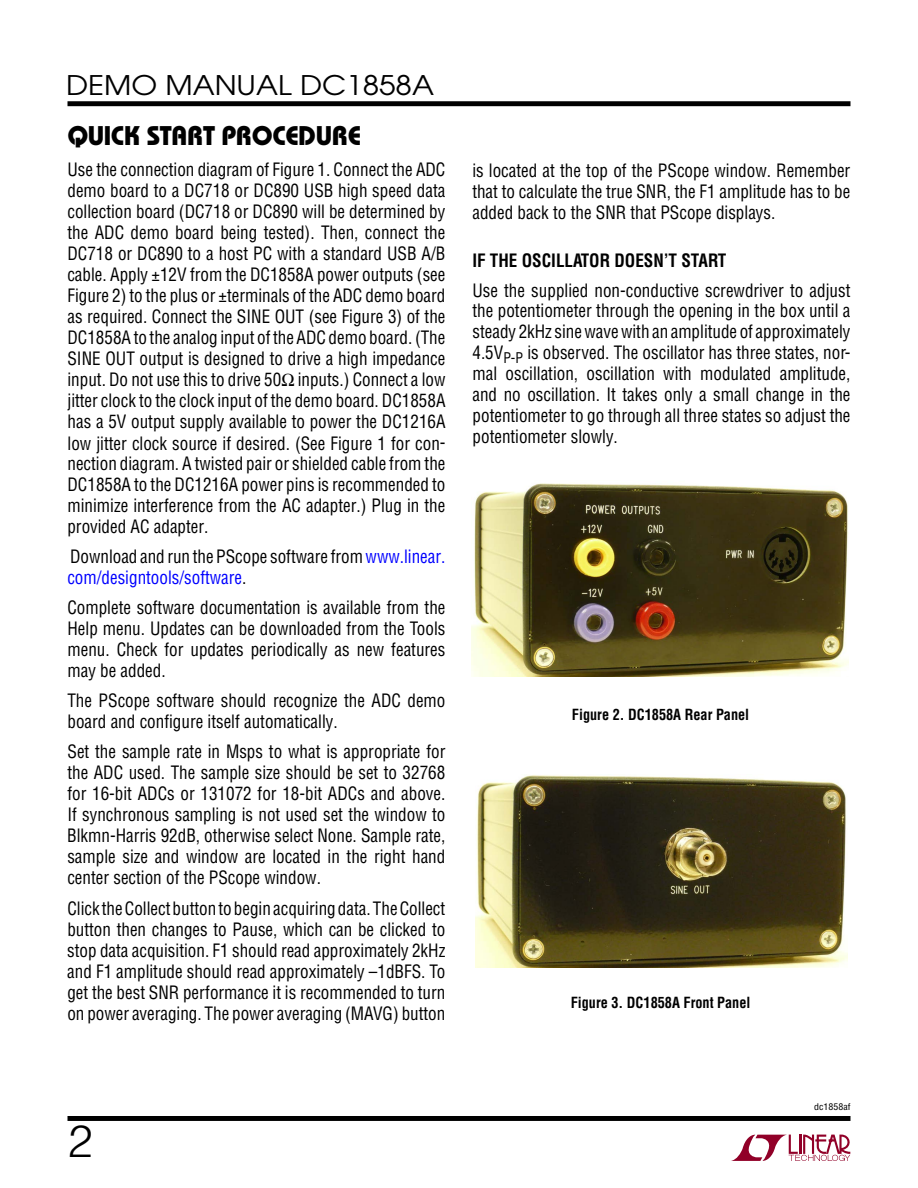
<style>
.page{position:relative;width:918px;height:1188px;background:#fff}
.page>*{position:absolute;margin:0;border:0;box-sizing:border-box;transform-origin:0 0}
.t1{font:300 45px "Helvetica";color:#000}
.t2{font:27px "Linear Bauhaus";letter-spacing:-.02em;color:#000}
.t3{font:27px "Avant Garde";color:#000;scale:1.1 1}
.t4{font:18px/21px "Linear Helv Cond";color:#000;text-align:justify;scale:.95 1}
.t5{font:700 18px "Linear Helv Cond";color:#000;scale:.95 1}
.t6{font:700 15px "Linear Helv Cond";color:#000;scale:.95 1}
.t7{font:9px "Linear Helv Cond";color:#000;scale:1.1 1}
.s1{color:#00f}
</style>
<div class="page">
<svg style="left:731px;top:1135px;width:119px;height:26px"></svg>
<div style="left:68px;top:101px;width:782px;height:5px;background:#000"></div>
<div style="left:68px;top:1116px;width:782px;height:5px;background:#000"></div>
<img style="left:475px;top:775px;width:372px;height:193px">
<img style="left:472px;top:483px;width:376px;height:194px">
<h2 class="t3" style="left:66px;top:69px;width:336px">DEMO MANUAL DC1858A</h2>
<h2 class="t2" style="left:68px;top:119px;width:295px">QUICK START PROCEDURE</h2>
<p class="t4" style="left:67px;top:159px;width:400px">Use the connection diagram of Figure 1. Connect the ADC demo board to a DC718 or DC890 USB high speed data collection board (DC718 or DC890 will be determined by the ADC demo board being tested). Then, connect the DC718 or DC890 to a host PC with a standard USB A/B cable. Apply ±12V from the DC1858A power outputs (see Figure 2) to the plus or ±terminals of the ADC demo board as required. Connect the SINE OUT (see Figure 3) of the DC1858A to the analog input of the ADC demo board. (The SINE OUT output is designed to drive a high impedance input. Do not use this to drive 50Ω inputs.) Connect a low jitter clock to the clock input of the demo board. DC1858A has a 5V output supply available to power the DC1216A low jitter clock source if desired. (See Figure 1 for con&shy;nection diagram. A twisted pair or shielded cable from the DC1858A to the DC1216A power pins is recommended to minimize interference from the AC adapter.) Plug in the provided AC adapter.</p>
<p class="t4" style="left:67px;top:546px;width:399px">Download and run the PScope software from<span class="s1">www.linear. com/designtools/software</span>.</p>
<p class="t4" style="left:67px;top:597px;width:399px">Complete software documentation is available from the Help menu. Updates can be downloaded from the Tools menu. Check for updates periodically as new features may be added.</p>
<p class="t4" style="left:67px;top:690px;width:399px">The PScope software should recognize the ADC demo board and configure itself automatically.</p>
<p class="t4" style="left:67px;top:741px;width:399px">Set the sample rate in Msps to what is appropriate for the ADC used. The sample size should be set to 32768 for 16-bit ADCs or 131072 for 18-bit ADCs and above.<br>If synchronous sampling is not used set the window to Blkmn-Harris 92dB, otherwise select None. Sample rate, sample size and window are located in the right hand center section of the PScope window.</p>
<p class="t4" style="left:67px;top:897px;width:399px">Click theCollect button to begin acquiring data. TheCollect button then changes to Pause, which can be clicked to stop data acquisition. F1 should read approximately 2kHz and F1 amplitude should read approximately –1dBFS. To get the best SNR performance it is recommended to turn on power averaging. The power averaging (MAVG) button</p>
<p class="t4" style="left:472px;top:159px;width:399px">is located at the top of the PScope window. Remember that to calculate the true SNR, the F1 amplitude has to be added back to the SNR that PScope displays.</p>
<p class="t5" style="left:472px;top:249px;width:269px">IF THE OSCILLATOR DOESN’T START</p>
<p class="t4" style="left:472px;top:279px;width:400px">Use the supplied non-conductive screwdriver to adjust the potentiometer through the opening in the box until a steady 2kHz sinewavewith an amplitude of approximately 4.5V<sub>P-P</sub> is observed. The oscillator has three states, nor&shy;mal oscillation, oscillation with modulated amplitude, and no oscillation. It takes only a small change in the potentiometer to go through all three states so adjust the potentiometer slowly.</p>
<p class="t6" style="left:572px;top:705px;width:188px">Figure 2. DC1858A Rear Panel</p>
<p class="t6" style="left:571px;top:993px;width:191px">Figure 3. DC1858A Front Panel</p>
<h1 class="t1" style="left:68px;top:1113px;width:27px">2</h1>
<p class="t7" style="left:814px;top:1102px;width:34px">dc1858af</p>
</div>
